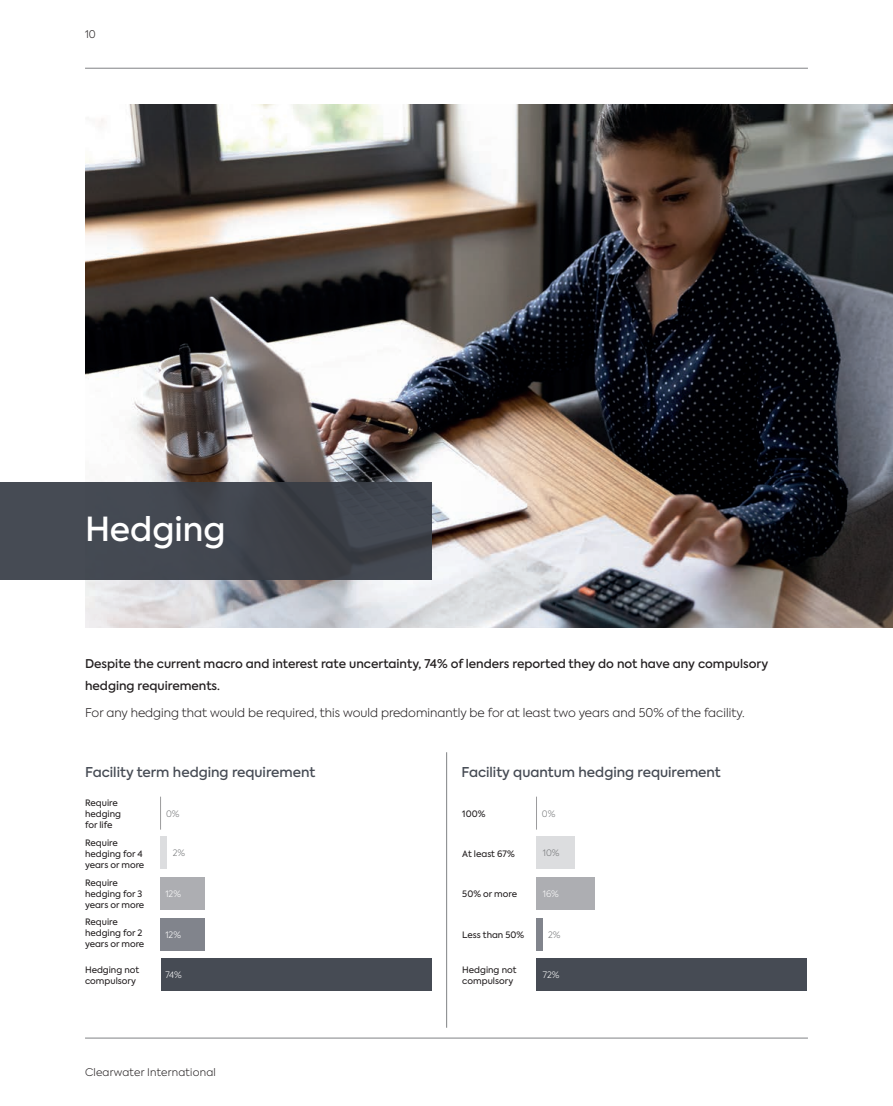
<style>
.page{position:relative;width:893px;height:1106px;background:#fff}
.page>*{position:absolute;margin:0;border:0;box-sizing:border-box;transform-origin:0 0}
.t1{font:500 33px "Axiforma";color:#fff}
.t2{font:500 13.5px "Axiforma";color:#464b54}
.t3{font:500 12px/21.6px "Axiforma";color:#231f20}
.t4{font:300 12px "Axiforma";color:#231f20}
.t5{font:300 10.5px "Axiforma";letter-spacing:.02em;color:#231f20}
.t6{font:8.85px/10.9px "Axiforma";color:#231f20}
.t7{font:300 8.85px "Axiforma";color:#fff}
.t8{font:300 8.85px "Axiforma";color:#747678}
</style>
<div class="page">
<hr style="left:85px;top:68px;width:723px;height:1px;background:#808285">
<hr style="left:85px;top:1037px;width:723px;height:1px;background:#808285">
<img style="left:85px;top:105px;width:808px;height:522px">
<div style="left:0;top:482px;width:432px;height:98px;background:linear-gradient(to right,#464b54,#3d4148)"></div>
<hr style="left:446px;top:752px;width:1px;height:275px;background:#808285">
<div style="left:161px;top:836px;width:6px;height:33px;background:#dcdddf"></div>
<div style="left:161px;top:877px;width:44px;height:33px;background:#adaeb2"></div>
<div style="left:161px;top:917px;width:44px;height:33px;background:#81848c"></div>
<div style="left:161px;top:958px;width:270px;height:33px;background:#464b54"></div>
<hr style="left:160px;top:796px;width:1px;height:33px;background:#9b9b9d">
<hr style="left:536px;top:796px;width:1px;height:33px;background:#9b9b9d">
<div style="left:536px;top:836px;width:39px;height:33px;background:#dcdddf"></div>
<div style="left:536px;top:877px;width:58px;height:33px;background:#adaeb2"></div>
<div style="left:536px;top:917px;width:7px;height:33px;background:#81848c"></div>
<div style="left:536px;top:958px;width:271px;height:33px;background:#464b54"></div>
<p class="t5" style="left:85px;top:28px;width:12px">10</p>
<h1 class="t1" style="left:85px;top:507px;width:142px">Hedging</h1>
<h3 class="t3" style="left:85px;top:653px;width:685px">Despite the current macro and interest rate uncertainty, 74% of lenders reported they do not have any compulsory hedging requirements.</h3>
<h3 class="t4" style="left:85px;top:705px;width:661px">For any hedging that would be required, this would predominantly be for at least two years and 50% of the facility.</h3>
<h2 class="t2" style="left:85px;top:763px;width:232px">Facility term hedging requirement</h2>
<h2 class="t2" style="left:461px;top:763px;width:261px">Facility quantum hedging requirement</h2>
<p class="t6" style="left:85px;top:797px;width:37px">Require hedging for life</p>
<p class="t6" style="left:462px;top:808px;width:25px">100%</p>
<p class="t8" style="left:166px;top:807px;width:15px">0%</p>
<p class="t8" style="left:542px;top:807px;width:15px">0%</p>
<p class="t6" style="left:85px;top:837px;width:61px">Require hedging for 4 years or more</p>
<p class="t6" style="left:462px;top:848px;width:54px">At least 67%</p>
<p class="t8" style="left:173px;top:847px;width:14px">2%</p>
<p class="t7" style="left:165px;top:888px;width:17px">12%</p>
<p class="t7" style="left:165px;top:929px;width:17px">12%</p>
<p class="t7" style="left:165px;top:969px;width:18px">74%</p>
<p class="t6" style="left:85px;top:877px;width:61px">Require hedging for 3 years or more</p>
<p class="t6" style="left:462px;top:888px;width:56px">50% or more</p>
<p class="t6" style="left:462px;top:929px;width:63px">Less than 50%</p>
<p class="t6" style="left:85px;top:916px;width:61px">Require hedging for 2 years or more</p>
<p class="t6" style="left:85px;top:964px;width:56px">Hedging not compulsory</p>
<p class="t6" style="left:462px;top:964px;width:56px">Hedging not compulsory</p>
<p class="t8" style="left:543px;top:847px;width:18px">10%</p>
<p class="t7" style="left:543px;top:888px;width:18px">16%</p>
<p class="t8" style="left:548px;top:929px;width:14px">2%</p>
<p class="t7" style="left:543px;top:969px;width:18px">72%</p>
<p class="t5" style="left:85px;top:1065px;width:132px">Clearwater International</p>
</div>
